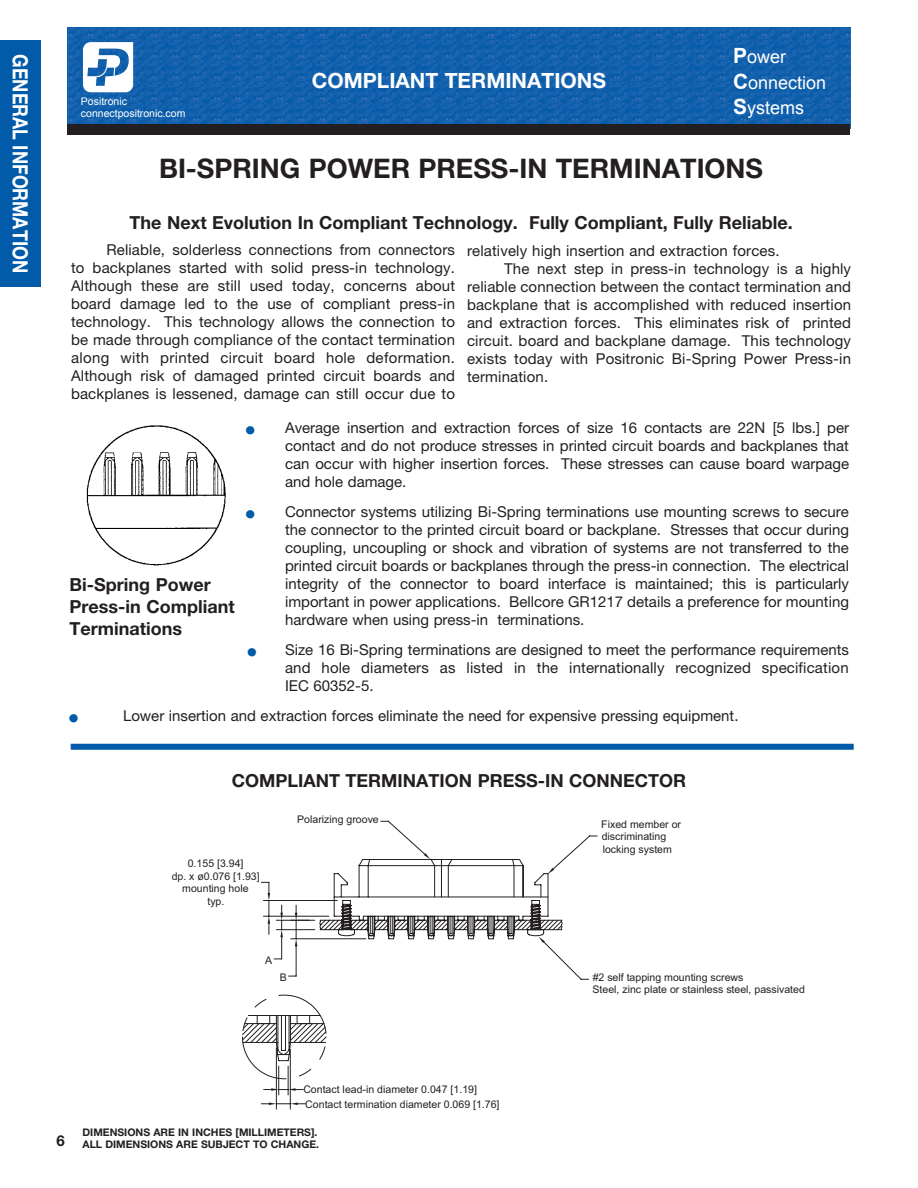
<style>
.page{position:relative;width:918px;height:1188px;background:#fff}
.page>*{position:absolute;margin:0;border:0;box-sizing:border-box;transform-origin:0 0}
.t1{font:700 27px "Helvetica Neue LT Std";color:#231f20}
.t2{font:700 21px "Helvetica Neue LT Std";color:#fff}
.t3{font:700 21px "Helvetica Neue LT Std";color:#fff;scale:.85 1}
.t4{font:700 18px/21.6px "Helvetica Neue LT Std";color:#231f20}
.t5{font:18px/25.5px "Arial";color:#fff}
.t6{font:15px/18px "Helvetica Neue LT Std";letter-spacing:.01em;color:#231f20;text-align:justify}
.t7{font:700 15px "Helvetica Neue LT Std";color:#231f20}
.t8{font:10.5px/12.6px "Arial";color:#231f20}
.t9{font:700 10.5px/12px "Helvetica Neue LT Std";color:#231f20}
.t10{font:10.5px/12px "Arial";color:#fff}
.t11{font:9px "Zapf Dingbats IT Cby BT";color:#015ba9}
.s1{font-weight:700;font-size:21px}
.s2{color:#015ba9}
</style>
<div class="page">
<div style="left:0;top:40px;width:40px;height:247px;background:#015ba9"></div>
<img style="left:68px;top:27px;width:782px;height:98px">
<div style="left:68px;top:125px;width:782px;height:10px;background:#231f20"></div>
<svg style="left:83px;top:42px;width:50px;height:50px"></svg>
<img style="left:86px;top:425px;width:140px;height:141px">
<div style="left:71px;top:744px;width:783px;height:6px;background:#015ba9"></div>
<hr style="left:276px;top:1048px;width:1px;height:61px;background:#231f20">
<hr style="left:290px;top:1050px;width:1px;height:59px;background:#231f20">
<svg style="left:261px;top:1103px;width:44px;height:2px"></svg>
<svg style="left:242px;top:821px;width:356px;height:274px"></svg>
<h2 class="t3" style="left:33px;top:54px;width:259px;rotate:90deg">GENERAL INFORMATION</h2>
<p class="t5" style="left:733px;top:44px;width:95px"><span class="s1">P</span>ower<br><span class="s1">C</span>onnection<br><span class="s1">S</span>ystems</p>
<h2 class="t2" style="left:312px;top:68px;width:296px">COMPLIANT TERMINATIONS</h2>
<p class="t10" style="left:81px;top:96px;width:106px">Positronic connectpositronic.com</p>
<h1 class="t1" style="left:159px;top:152px;width:606px">BI-SPRING POWER PRESS-IN TERMINATIONS</h1>
<p class="t4" style="left:130px;top:211px;width:665px">The Next Evolution In Compliant Technology. Fully Compliant, Fully Reliable.</p>
<p class="t6" style="left:71px;top:241px;width:386px;text-indent:35px">Reliable, solderless connections from connectors to backplanes started with solid press-in technology.<br>Although these are still used today, concerns about board damage led to the use of compliant press-in technology. This technology allows the connection to be made through compliance of the contact termination along with printed circuit board hole deformation.<br>Although risk of damaged printed circuit boards and backplanes is lessened, damage can still occur due to</p>
<p class="t6" style="left:467px;top:242px;width:314px">relatively high insertion and extraction forces.</p>
<p class="t6" style="left:504px;top:260px;width:348px">The next step in press-in technology is a highly</p>
<p class="t6" style="left:467px;top:278px;width:386px">reliable connection between the contact termination and</p>
<p class="t6" style="left:467px;top:296px;width:386px">backplane that is accomplished with reduced insertion</p>
<p class="t6" style="left:467px;top:314px;width:386px">and extraction forces. This eliminates risk of printed</p>
<p class="t6" style="left:467px;top:332px;width:386px">circuit. board and backplane damage. This technology</p>
<p class="t6" style="left:467px;top:350px;width:386px">exists today with Positronic Bi-Spring Power Press-in</p>
<p class="t6" style="left:467px;top:368px;width:83px">termination.</p>
<p class="t4" style="left:70px;top:574px;width:167px">Bi-Spring Power<br>Press-in Compliant<br>Terminations</p>
<p class="t6" style="left:285px;top:419px;width:566px;text-indent:-39px"><span class="s2">●</span> Average insertion and extraction forces of size 16 contacts are 22N [5 lbs.] per contact and do not produce stresses in printed circuit boards and backplanes that can occur with higher insertion forces. These stresses can cause board warpage and hole damage.</p>
<p class="t6" style="left:285px;top:503px;width:566px;text-indent:-39px"><span class="s2">●</span> Connector systems utilizing Bi-Spring terminations use mounting screws to secure the connector to the printed circuit board or backplane. Stresses that occur during coupling, uncoupling or shock and vibration of systems are not transferred to the printed circuit boards or backplanes through the press-in connection. The electrical integrity of the connector to board interface is maintained; this is particularly important in power applications. Bellcore GR1217 details a preference for mounting hardware when using press-in terminations.</p>
<p class="t6" style="left:285px;top:641px;width:565px;text-indent:-38px"><span class="s2">●</span> Size 16 Bi-Spring terminations are designed to meet the performance requirements and hole diameters as listed in the internationally recognized specification IEC 60352-5.</p>
<p class="t11" style="left:69px;top:714px;width:10px">●</p>
<p class="t6" style="left:123px;top:707px;width:617px">Lower insertion and extraction forces eliminate the need for expensive pressing equipment.</p>
<p class="t4" style="left:232px;top:770px;width:456px">COMPLIANT TERMINATION PRESS-IN CONNECTOR</p>
<p class="t8" style="left:172px;top:857px;width:90px;text-align:center">0.155 [3.94]<br>dp. x ø0.076 [1.93] mounting hole<br>typ.</p>
<p class="t8" style="left:297px;top:813px;width:83px">Polarizing groove</p>
<p class="t8" style="left:601px;top:818px;width:81px">Fixed member or discriminating locking system</p>
<p class="t8" style="left:265px;top:954px;width:9px">A</p>
<p class="t8" style="left:280px;top:971px;width:9px">B</p>
<p class="t8" style="left:593px;top:971px;width:214px">#2 self tapping mounting screws<br>Steel, zinc plate or stainless steel, passivated</p>
<p class="t8" style="left:303px;top:1083px;width:175px">Contact lead-in diameter 0.047 [1.19]</p>
<p class="t8" style="left:305px;top:1098px;width:196px">Contact termination diameter 0.069 [1.76]</p>
<p class="t7" style="left:57px;top:1131px;width:10px">6</p>
<p class="t9" style="left:82px;top:1126px;width:238px">DIMENSIONS ARE IN INCHES [MILLIMETERS].<br>ALL DIMENSIONS ARE SUBJECT TO CHANGE.</p>
</div>
